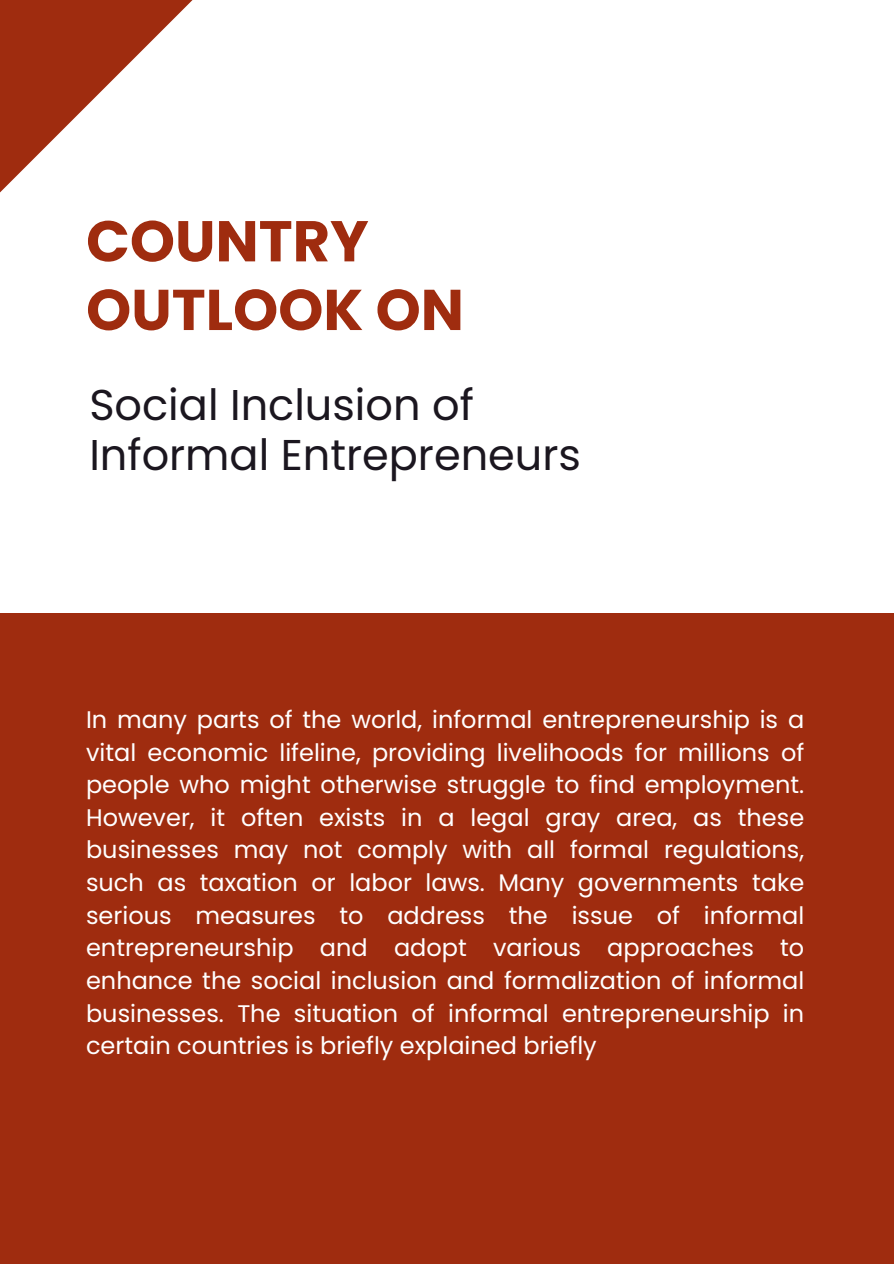
<style>
.page{position:relative;width:894px;height:1264px;background:#fff}
.page>*{position:absolute;margin:0;border:0;box-sizing:border-box;transform-origin:0 0}
.t1{font:700 57.45px/68.7px "Poppins";color:#9f2c0f}
.t2{font:43.05px/50.7px "Poppins";color:#1b161f}
.t3{font:24px/32.7px "Poppins";color:#fff;text-align:justify}
</style>
<div class="page">
<svg style="left:0;top:0;width:193px;height:193px"></svg>
<div style="left:0;top:613px;width:893px;height:650px;background:#9f2c0f"></div>
<h1 class="t1" style="left:86px;top:207px;width:379px">COUNTRY<br>OUTLOOK ON</h1>
<h2 class="t2" style="left:89px;top:379px;width:493px">Social Inclusion of<br>Informal Entrepreneurs</h2>
<p class="t3" style="left:86px;top:703px;width:719px">In many parts of the world, informal entrepreneurship is a vital economic lifeline, providing livelihoods for millions of people who might otherwise struggle to find employment.<br>However, it often exists in a legal gray area, as these businesses may not comply with all formal regulations, such as taxation or labor laws. Many governments take serious measures to address the issue of informal entrepreneurship and adopt various approaches to enhance the social inclusion and formalization of informal businesses. The situation of informal entrepreneurship in certain countries is briefly explained briefly</p>
</div>
